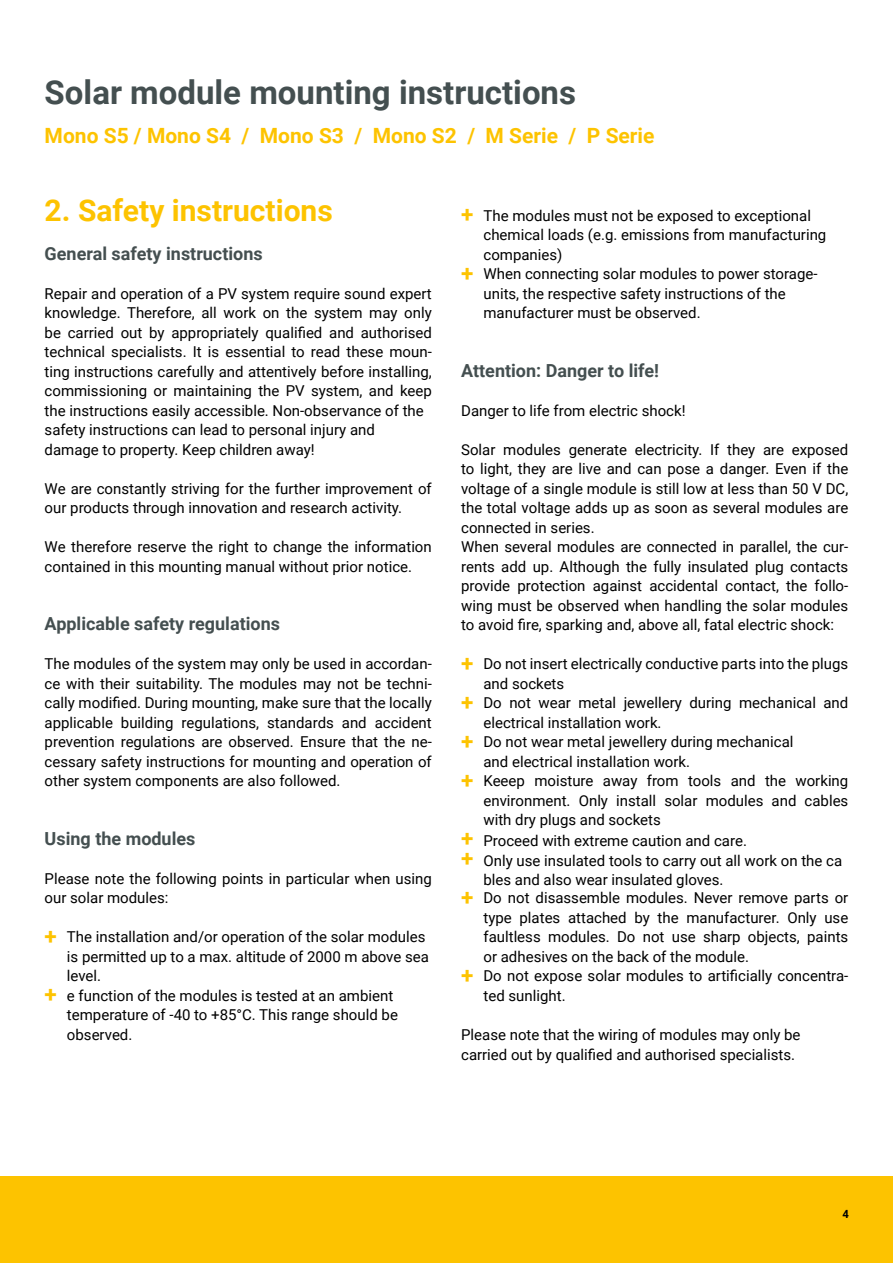
<style>
.page{position:relative;width:893px;height:1263px;background:#fff}
.page>*{position:absolute;margin:0;border:0;box-sizing:border-box;transform-origin:0 0}
.t1{font:700 33px "Roboto";color:#444f50}
.t2{font:700 30px "Roboto";color:#fdc300}
.t3{font:700 21px "Roboto";color:#fdc300}
.t4{font:700 18px "Roboto";color:#444f50}
.t5{font:15px/19.5px "Roboto";color:#000}
.t6{font:700 11.25px "Roboto";color:#000}
.s1{font-weight:700;font-size:22.5px;color:#fdc300}
</style>
<div class="page">
<div style="left:0;top:1176px;width:893px;height:87px;background:#fdc300"></div>
<h1 class="t1" style="left:45px;top:69px;width:533px">Solar module mounting instructions</h1>
<h3 class="t3" style="left:45px;top:121px;width:611px">Mono S5 / Mono S4 / Mono S3 / Mono S2 / M Serie / P Serie</h3>
<h2 class="t2" style="left:45px;top:189px;width:290px">2. Safety instructions</h2>
<p class="t4" style="left:45px;top:241px;width:220px">General safety instructions</p>
<p class="t5" style="left:45px;top:283px;width:389px">Repair and operation of a PV system require sound expert knowledge. Therefore, all work on the system may only be carried out by appropriately qualified and authorised technical specialists. It is essential to read these moun&shy;ting instructions carefully and attentively before installing, commissioning or maintaining the PV system, and keep the instructions easily accessible. Non-observance of the safety instructions can lead to personal injury and damage to property. Keep children away!</p>
<p class="t5" style="left:45px;top:478px;width:389px">We are constantly striving for the further improvement of our products through innovation and research activity.</p>
<p class="t5" style="left:45px;top:537px;width:389px">We therefore reserve the right to change the information contained in this mounting manual without prior notice.</p>
<p class="t4" style="left:45px;top:611px;width:237px">Applicable safety regulations</p>
<p class="t5" style="left:45px;top:654px;width:389px;text-align:justify">The modules of the system may only be used in accordan&shy;ce with their suitability. The modules may not be techni&shy;cally modified. During mounting, make sure that the locally applicable building regulations, standards and accident prevention regulations are observed. Ensure that the ne&shy;cessary safety instructions for mounting and operation of other system components are also followed.</p>
<p class="t4" style="left:45px;top:826px;width:152px">Using the modules</p>
<p class="t5" style="left:45px;top:868px;width:389px">Please note the following points in particular when using our solar modules:</p>
<p class="t5" style="left:45px;top:927px;width:382px"><span class="s1">+</span> The installation and/or operation of the solar modules</p>
<p class="t5" style="left:67px;top:946px;width:364px">is permitted up to a max. altitude of 2000 m above sea</p>
<p class="t5" style="left:67px;top:966px;width:36px">level.</p>
<p class="t5" style="left:45px;top:985px;width:350px"><span class="s1">+</span> e function of the modules is tested at an ambient</p>
<p class="t5" style="left:67px;top:1005px;width:332px">temperature of -40 to +85°C. This range should be</p>
<p class="t5" style="left:67px;top:1024px;width:67px">observed.</p>
<p class="t5" style="left:461px;top:205px;width:351px"><span class="s1">+</span> The modules must not be exposed to exceptional</p>
<p class="t5" style="left:483px;top:225px;width:344px">chemical loads (e.g. emissions from manufacturing</p>
<p class="t5" style="left:483px;top:244px;width:80px">companies)</p>
<p class="t5" style="left:461px;top:264px;width:358px"><span class="s1">+</span> When connecting solar modules to power storage-</p>
<p class="t5" style="left:483px;top:283px;width:304px">units, the respective safety instructions of the</p>
<p class="t5" style="left:483px;top:303px;width:219px">manufacturer must be observed.</p>
<p class="t4" style="left:461px;top:358px;width:199px">Attention: Danger to life!</p>
<p class="t5" style="left:461px;top:400px;width:226px">Danger to life from electric shock!</p>
<p class="t5" style="left:461px;top:439px;width:389px">Solar modules generate electricity. If they are exposed to light, they are live and can pose a danger. Even if the voltage of a single module is still low at less than 50 V DC, the total voltage adds up as soon as several modules are connected in series.<br>When several modules are connected in parallel, the cur&shy;rents add up. Although the fully insulated plug contacts provide protection against accidental contact, the follo&shy;wing must be observed when handling the solar modules to avoid fire, sparking and, above all, fatal electric shock:</p>
<p class="t5" style="left:461px;top:654px;width:389px"><span class="s1">+</span> Do not insert electrically conductive parts into the plugs</p>
<p class="t5" style="left:483px;top:673px;width:82px">and sockets</p>
<p class="t5" style="left:461px;top:693px;width:389px"><span class="s1">+</span> Do not wear metal jewellery during mechanical and</p>
<p class="t5" style="left:483px;top:712px;width:180px">electrical installation work.</p>
<p class="t5" style="left:461px;top:732px;width:334px"><span class="s1">+</span> Do not wear metal jewellery during mechanical</p>
<p class="t5" style="left:483px;top:751px;width:208px">and electrical installation work.</p>
<p class="t5" style="left:461px;top:771px;width:389px"><span class="s1">+</span> Keeep moisture away from tools and the working</p>
<p class="t5" style="left:483px;top:790px;width:366px">environment. Only install solar modules and cables</p>
<p class="t5" style="left:483px;top:810px;width:179px">with dry plugs and sockets</p>
<p class="t5" style="left:461px;top:831px;width:287px"><span class="s1">+</span> Proceed with extreme caution and care.</p>
<p class="t5" style="left:461px;top:850px;width:383px"><span class="s1">+</span> Only use insulated tools to carry out all work on the ca</p>
<p class="t5" style="left:483px;top:870px;width:242px">bles and also wear insulated gloves.</p>
<p class="t5" style="left:461px;top:888px;width:389px"><span class="s1">+</span> Do not disassemble modules. Never remove parts or</p>
<p class="t5" style="left:483px;top:907px;width:366px">type plates attached by the manufacturer. Only use</p>
<p class="t5" style="left:483px;top:927px;width:366px">faultless modules. Do not use sharp objects, paints</p>
<p class="t5" style="left:483px;top:946px;width:267px">or adhesives on the back of the module.</p>
<p class="t5" style="left:461px;top:966px;width:389px"><span class="s1">+</span> Do not expose solar modules to artificially concentra-</p>
<p class="t5" style="left:483px;top:985px;width:84px">ted sunlight.</p>
<p class="t5" style="left:461px;top:1024px;width:341px">Please note that the wiring of modules may only be carried out by qualified and authorised specialists.</p>
<p class="t6" style="left:842px;top:1206px;width:8px">4</p>
</div>
